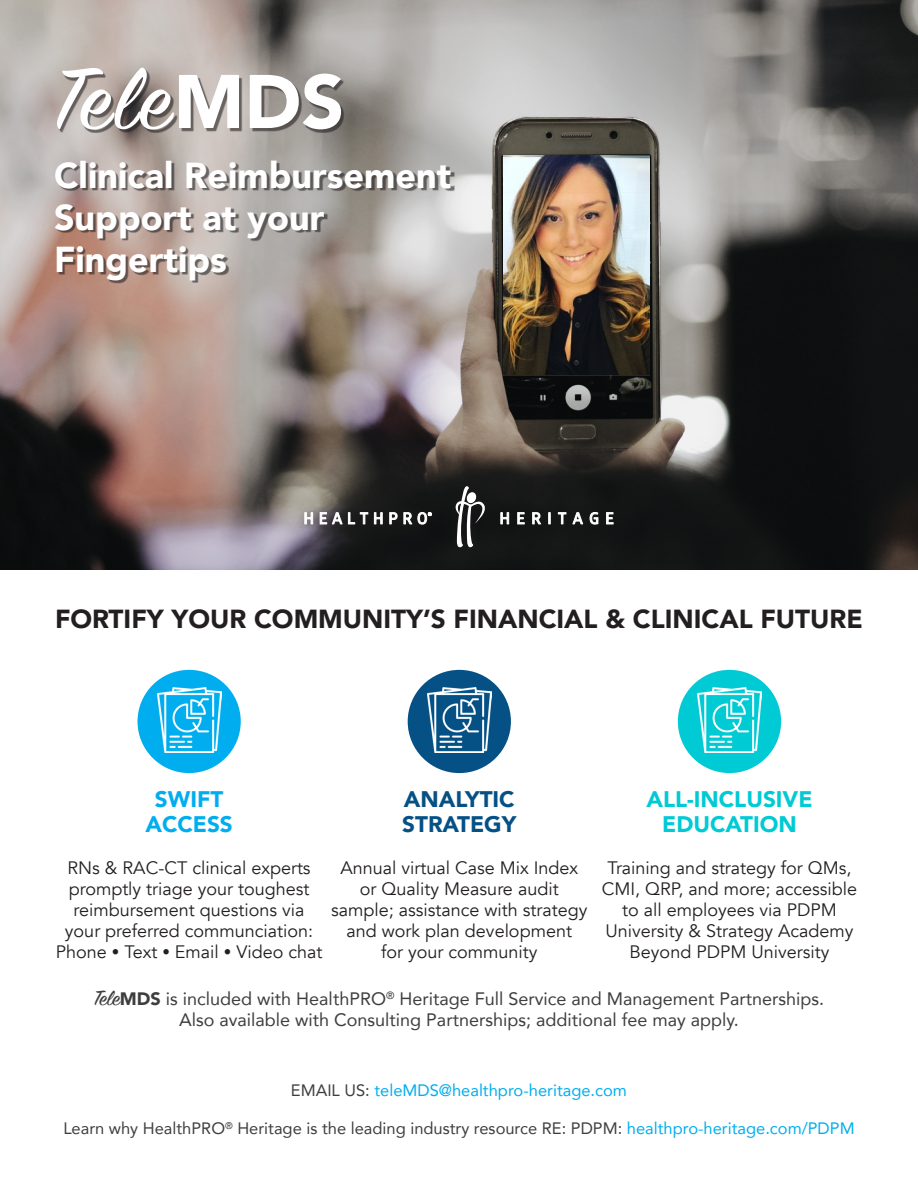
<style>
.page{position:relative;width:918px;height:1188px;background:#fff}
.page>*{position:absolute;margin:0;border:0;box-sizing:border-box;transform-origin:0 0}
.t1{font:97.5px "Sign Painter House Script";color:#fff}
.t2{font:900 36px/42px "Avenir";color:#fff}
.t3{font:900 26.1px "Avenir";color:#231f20}
.t4{font:900 22.5px/25.5px "Avenir";color:#00cad4;text-align:center}
.t5{font:900 22.5px "Avenir";color:#055185}
.t6{font:900 22.5px "Avenir";color:#00aeef}
.t7{font:18px/21px "Avenir";color:#231f20;text-align:center}
.t8{font:18px "Avenir";color:#3e3e3f}
.t9{font:16.5px "Avenir";color:#3e3e3f}
.t10{font:16.5px "Avenir";color:#00aeef}
.s1{font-family:"Avenir";font-weight:900;font-size:75px}
.s2{font-size:15px}
.s3{font-family:"Sign Painter House Script";font-size:23.4px}
.s4{font-weight:900}
.s5{color:#3e3e3f}
.s6{color:#00aeef}
</style>
<div class="page">
<img style="left:0;top:0;width:918px;height:569px">
<img style="left:503px;top:155px;width:147px;height:221px">
<div style="left:57px;top:163px;width:397px;height:121px;background:#231f20;opacity:.6"></div>
<div style="left:298px;top:479px;width:323px;height:76px;background:#231f20;opacity:.6"></div>
<svg style="left:305px;top:513px;width:8px;height:11px"></svg>
<svg style="left:320px;top:512px;width:22px;height:12px"></svg>
<svg style="left:348px;top:513px;width:20px;height:11px"></svg>
<svg style="left:374px;top:513px;width:8px;height:11px"></svg>
<svg style="left:390px;top:513px;width:7px;height:11px"></svg>
<svg style="left:404px;top:513px;width:8px;height:11px"></svg>
<svg style="left:418px;top:512px;width:13px;height:12px"></svg>
<svg style="left:501px;top:513px;width:8px;height:11px"></svg>
<svg style="left:518px;top:513px;width:6px;height:11px"></svg>
<svg style="left:533px;top:513px;width:8px;height:11px"></svg>
<svg style="left:558px;top:513px;width:8px;height:11px"></svg>
<svg style="left:573px;top:512px;width:10px;height:12px"></svg>
<svg style="left:590px;top:512px;width:8px;height:12px"></svg>
<svg style="left:607px;top:513px;width:6px;height:11px"></svg>
<svg style="left:454px;top:486px;width:34px;height:61px"></svg>
<div style="left:59px;top:69px;width:285px;height:64px;background:#231f20;opacity:.6"></div>
<div style="left:138px;top:670px;width:103px;height:103px;background:#00aeef;border-radius:50%"></div>
<img style="left:157px;top:687px;width:64px;height:66px">
<div style="left:678px;top:670px;width:103px;height:103px;background:#00cad4;border-radius:50%"></div>
<img style="left:698px;top:687px;width:63px;height:66px">
<div style="left:408px;top:670px;width:103px;height:103px;background:#055185;border-radius:50%"></div>
<img style="left:427px;top:687px;width:64px;height:66px">
<p class="t1" style="left:52px;top:39px;width:293px">Tele<span class="s1">MDS</span></p>
<p class="t2" style="left:54px;top:153px;width:399px">Clinical Reimbursement<br>Support at your<br>Fingertips</p>
<p class="t3" style="left:55px;top:596px;width:809px">FORTIFY YOUR COMMUNITY’S FINANCIAL &amp; CLINICAL FUTURE</p>
<p class="t6" style="left:155px;top:780px;width:70px">SWIFT</p>
<p class="t6" style="left:145px;top:805px;width:89px">ACCESS</p>
<p class="t7" style="left:56px;top:858px;width:268px">RNs &amp; RAC-CT clinical experts promptly triage your toughest reimbursement questions via your preferred communciation:<br>Phone <span class="s2">•</span> Text <span class="s2">•</span> Email <span class="s2">•</span> Video chat</p>
<p class="t5" style="left:404px;top:780px;width:112px">ANALYTIC</p>
<p class="t5" style="left:402px;top:805px;width:116px">STRATEGY</p>
<p class="t7" style="left:340px;top:858px;width:239px">Annual virtual Case Mix Index</p>
<p class="t7" style="left:360px;top:879px;width:200px">or Quality Measure audit</p>
<p class="t7" style="left:331px;top:900px;width:258px">sample; assistance with strategy and work plan development</p>
<p class="t7" style="left:381px;top:942px;width:158px">for your community</p>
<p class="t8" style="left:94px;top:984px;width:732px"><span class="s3">Tele</span><span class="s4">MDS</span> is included with HealthPRO<sup>®</sup> Heritage Full Service and Management Partnerships.</p>
<p class="t8" style="left:179px;top:1005px;width:561px">Also available with Consulting Partnerships; additional fee may apply.</p>
<p class="t4" style="left:646px;top:786px;width:168px">ALL-INCLUSIVE<br>EDUCATION</p>
<p class="t7" style="left:602px;top:858px;width:257px">Training and strategy for QMs,<br>CMI, QRP, and more; accessible to all employees via PDPM<br>University &amp; Strategy Academy<br>Beyond PDPM University</p>
<p class="t10" style="left:291px;top:1077px;width:338px"><span class="s5">EMAIL US:</span> teleMDS@healthpro-heritage.com</p>
<p class="t9" style="left:63px;top:1115px;width:793px">Learn why HealthPRO<sup>®</sup> Heritage is the leading industry resource RE: PDPM: <span class="s6">healthpro-heritage.com/PDPM</span></p>
</div>
